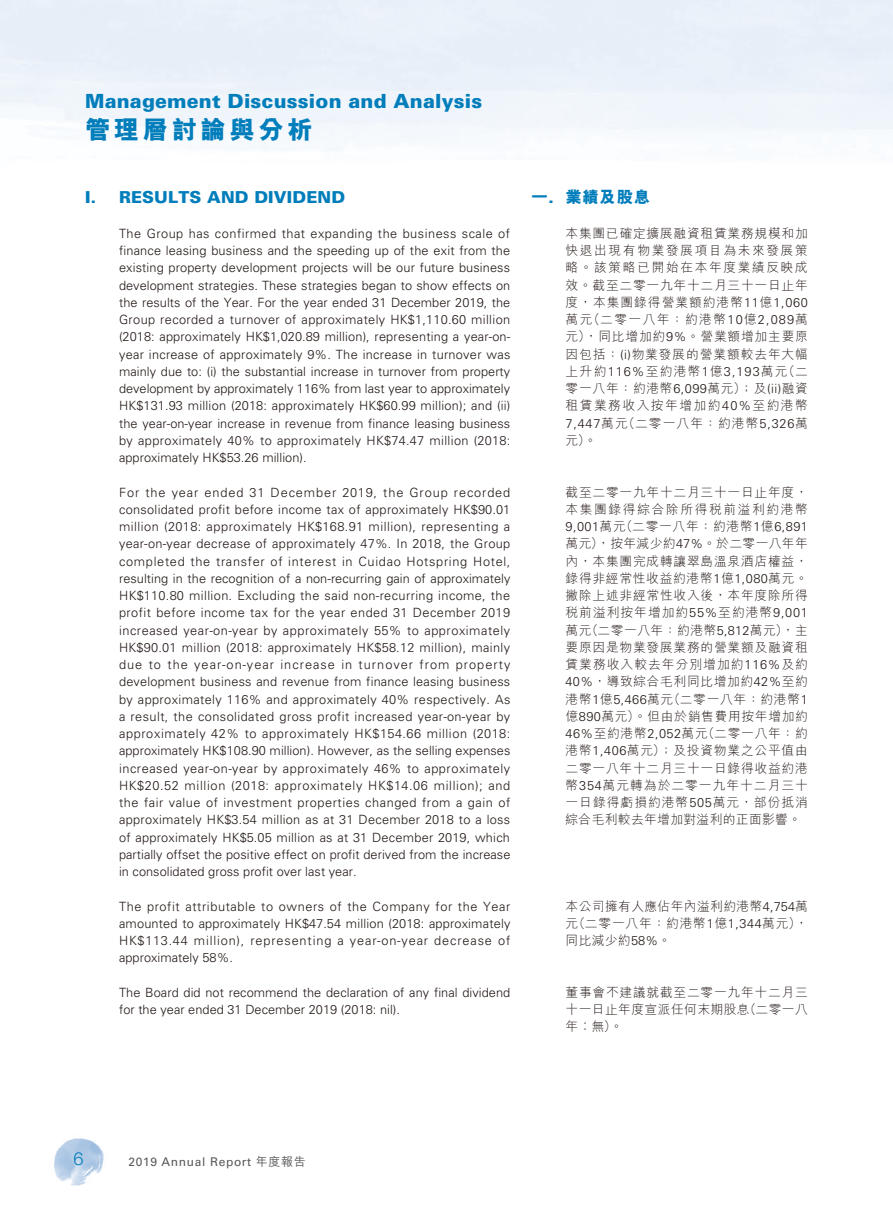
<style>
.page{position:relative;width:893px;height:1212px;background:#fff}
.page>*{position:absolute;margin:0;border:0;box-sizing:border-box;transform-origin:0 0}
.t1{font:800 25.5px "M Hei HK";letter-spacing:.135em;color:#007dbb}
.t2{font:900 19.5px "Univers LT Std";letter-spacing:.01em;color:#007dbb}
.t3{font:300 18px "Helvetica Neue LT Std";color:#007dbb}
.t4{font:900 16.5px "Univers LT Std";letter-spacing:.01em;color:#007dbb}
.t5{font:800 16.5px "M Hei HK";letter-spacing:.035em;color:#007dbb}
.t6{font:300 12.75px/17.2px "Univers LT Std";letter-spacing:.005em;color:#231916;text-align:justify}
.t7{font:300 12.75px/17.2px "M Hei HK";letter-spacing:.06em;color:#231916;text-align:justify}
.t8{font:12px "Univers LT Std";letter-spacing:.055em;color:#595857}
.s1{font-family:"Univers LT Std";font-weight:900}
.s2{font-family:"Univers LT Std"}
.s3{font-family:"M Hei HK";font-weight:500}
</style>
<div class="page">
<h2 class="t2" style="left:85px;top:88px;width:399px">Management Discussion and Analysis</h2>
<h1 class="t1" style="left:85px;top:117px;width:229px">管理層討論與分析</h1>
<p class="t4" style="left:85px;top:187px;width:262px">I. RESULTS AND DIVIDEND</p>
<p class="t6" style="left:119px;top:225px;width:393px">The Group has confirmed that expanding the business scale of finance leasing business and the speeding up of the exit from the existing property development projects will be our future business development strategies. These strategies began to show effects on the results of the Year. For the year ended 31 December 2019, the Group recorded a turnover of approximately HK$1,110.60 million (2018: approximately HK$1,020.89 million), representing a year-on&shy;year increase of approximately 9%. The increase in turnover was mainly due to: (i) the substantial increase in turnover from property development by approximately 116% from last year to approximately HK$131.93 million (2018: approximately HK$60.99 million); and (ii) the year-on-year increase in revenue from finance leasing business by approximately 40% to approximately HK$74.47 million (2018: approximately HK$53.26 million).</p>
<p class="t6" style="left:119px;top:483px;width:393px">For the year ended 31 December 2019, the Group recorded consolidated profit before income tax of approximately HK$90.01 million (2018: approximately HK$168.91 million), representing a year-on-year decrease of approximately 47%. In 2018, the Group completed the transfer of interest in Cuidao Hotspring Hotel, resulting in the recognition of a non-recurring gain of approximately HK$110.80 million. Excluding the said non-recurring income, the profit before income tax for the year ended 31 December 2019 increased year-on-year by approximately 55% to approximately HK$90.01 million (2018: approximately HK$58.12 million), mainly due to the year-on-year increase in turnover from property development business and revenue from finance leasing business by approximately 116% and approximately 40% respectively. As a result, the consolidated gross profit increased year-on-year by approximately 42% to approximately HK$154.66 million (2018: approximately HK$108.90 million). However, as the selling expenses increased year-on-year by approximately 46% to approximately HK$20.52 million (2018: approximately HK$14.06 million); and the fair value of investment properties changed from a gain of approximately HK$3.54 million as at 31 December 2018 to a loss of approximately HK$5.05 million as at 31 December 2019, which partially offset the positive effect on profit derived from the increase in consolidated gross profit over last year.</p>
<p class="t6" style="left:119px;top:897px;width:393px">The profit attributable to owners of the Company for the Year amounted to approximately HK$47.54 million (2018: approximately HK$113.44 million), representing a year-on-year decrease of approximately 58%.</p>
<p class="t6" style="left:119px;top:984px;width:393px">The Board did not recommend the declaration of any final dividend for the year ended 31 December 2019 (2018: nil).</p>
<p class="t5" style="left:531px;top:189px;width:120px">一<span class="s1">.</span> 業績及股息</p>
<p class="t7" style="left:566px;top:224px;width:244px">本集團已確定擴展融資租賃業務規模和加快退出現有物業發展項目為未來發展策略。該策略已開始在本年度業績反映成效。截至二零一九年十二月三十一日止年度，本集團錄得營業額約港幣<span class="s2">11</span>億<span class="s2">1,060</span>萬元（二零一八年：約港幣<span class="s2">10</span>億<span class="s2">2,089</span>萬元），同比增加約<span class="s2">9%</span>。營業額增加主要原因包括：<span class="s2">(i)</span>物業發展的營業額較去年大幅上升約<span class="s2">116%</span>至約港幣<span class="s2">1</span>億<span class="s2">3,193</span>萬元（二零一八年：約港幣<span class="s2">6,099</span>萬元）；及<span class="s2">(ii)</span>融資租賃業務收入按年增加約<span class="s2">40%</span>至約港幣<span class="s2">7,447</span>萬元（二零一八年：約港幣<span class="s2">5,326</span>萬元）。</p>
<p class="t7" style="left:565px;top:483px;width:244px">截至二零一九年十二月三十一日止年度，本集團錄得綜合除所得稅前溢利約港幣<span class="s2">9,001</span>萬元（二零一八年：約港幣<span class="s2">1</span>億<span class="s2">6,891</span>萬元），按年減少約<span class="s2">47%</span>。於二零一八年年內，本集團完成轉讓翠島溫泉酒店權益，錄得非經常性收益約港幣<span class="s2">1</span>億<span class="s2">1,080</span>萬元。撇除上述非經常性收入後，本年度除所得稅前溢利按年增加約<span class="s2">55%</span>至約港幣<span class="s2">9,001</span>萬元（二零一八年：約港幣<span class="s2">5,812</span>萬元），主要原因是物業發展業務的營業額及融資租賃業務收入較去年分別增加約<span class="s2">116%</span>及約<span class="s2">40%</span>，導致綜合毛利同比增加約<span class="s2">42%</span>至約港幣<span class="s2">1</span>億<span class="s2">5,466</span>萬元（二零一八年：約港幣<span class="s2">1</span>億<span class="s2">890</span>萬元）。但由於銷售費用按年增加約<span class="s2">46%</span>至約港幣<span class="s2">2,052</span>萬元（二零一八年：約港幣<span class="s2">1,406</span>萬元）；及投資物業之公平值由二零一八年十二月三十一日錄得收益約港幣<span class="s2">354</span>萬元轉為於二零一九年十二月三十一日錄得虧損約港幣<span class="s2">505</span>萬元，部份抵消綜合毛利較去年增加對溢利的正面影響。</p>
<p class="t7" style="left:565px;top:897px;width:244px">本公司擁有人應佔年內溢利約港幣<span class="s2">4,754</span>萬元（二零一八年：約港幣<span class="s2">1</span>億<span class="s2">1,344</span>萬元），同比減少約<span class="s2">58%</span>。</p>
<p class="t7" style="left:566px;top:983px;width:244px">董事會不建議就截至二零一九年十二月三十一日止年度宣派任何末期股息（二零一八年︰無）。</p>
<h3 class="t3" style="left:74px;top:1148px;width:12px">6</h3>
<p class="t8" style="left:128px;top:1155px;width:179px">2019 Annual Report <span class="s3">年度報告</span></p>
</div>
